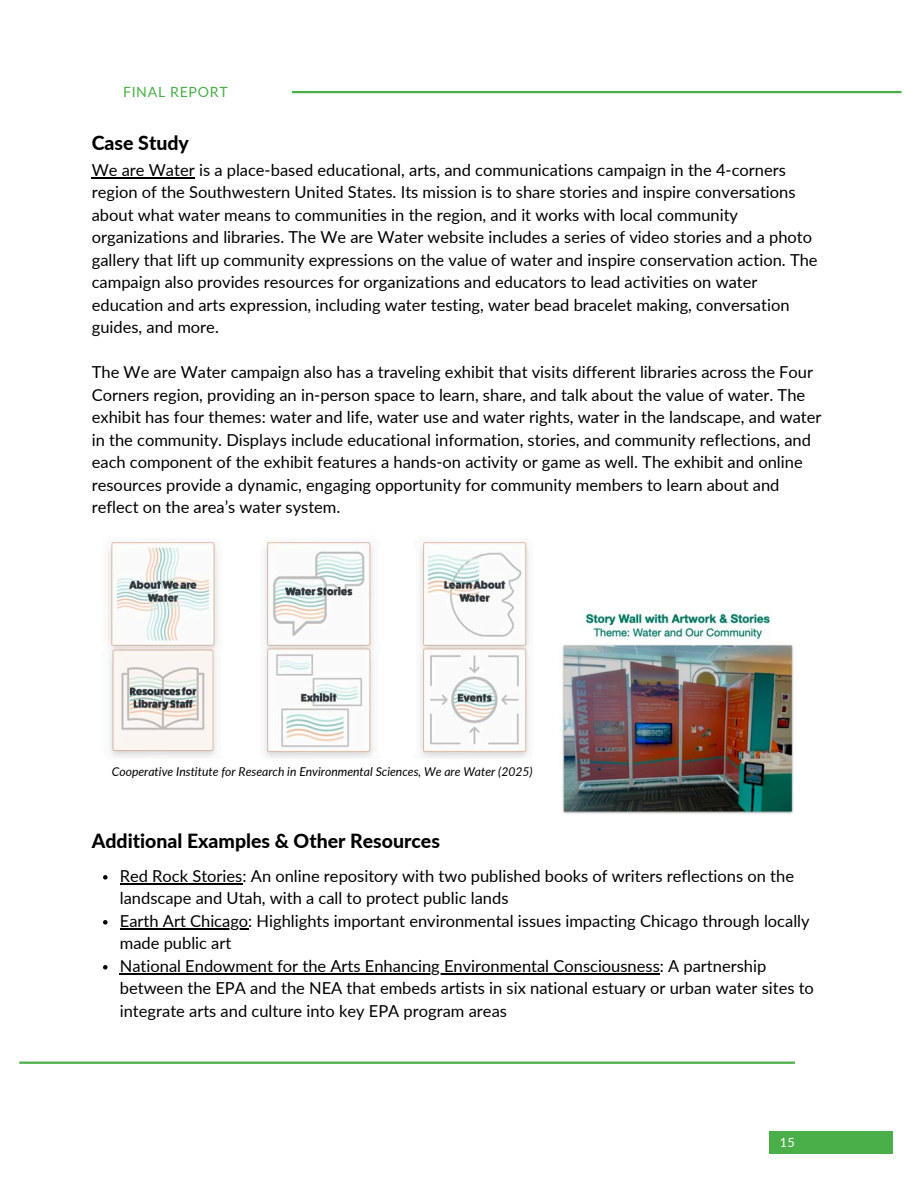
<style>
.page{position:relative;width:918px;height:1188px;background:#fff}
.page>*{position:absolute;margin:0;border:0;box-sizing:border-box;transform-origin:0 0}
.t1{font:800 19.5px "Lato";color:#000}
.t2{font:16.5px/22.5px "Lato";color:#000}
.t3{font:14.1px "Lato";letter-spacing:.05em;color:#4aaf48}
.t4{font:12.75px "Lato";color:#fff}
.t5{font:italic 12.15px "Lato";color:#000}
</style>
<div class="page">
<div style="left:769px;top:1131px;width:124px;height:22px;background:#4aaf48"></div>
<hr style="left:19px;top:1062px;width:776px;height:2px;background:#4aaf48">
<hr style="left:292px;top:91px;width:610px;height:2px;background:#4aaf48">
<img style="left:561px;top:610px;width:233px;height:205px">
<img style="left:108px;top:541px;width:421px;height:217px">
<hr style="left:92px;top:177px;width:103px;height:1px;background:#000">
<svg style="left:103px;top:875px;width:5px;height:5px"></svg>
<hr style="left:120px;top:883px;width:122px;height:1px;background:#000">
<svg style="left:103px;top:920px;width:5px;height:5px"></svg>
<hr style="left:120px;top:928px;width:128px;height:1px;background:#000">
<svg style="left:103px;top:965px;width:5px;height:5px"></svg>
<hr style="left:120px;top:973px;width:540px;height:1px;background:#000">
<p class="t3" style="left:123px;top:83px;width:106px">FINAL REPORT</p>
<h2 class="t1" style="left:92px;top:131px;width:99px">Case Study</h2>
<h1 class="t2" style="left:92px;top:158px;width:727px">We are Water is a place-based educational, arts, and communications campaign in the 4-corners region of the Southwestern United States. Its mission is to share stories and inspire conversations about what water means to communities in the region, and it works with local community organizations and libraries. The We are Water website includes a series of video stories and a photo gallery that lift up community expressions on the value of water and inspire conservation action. The campaign also provides resources for organizations and educators to lead activities on water education and arts expression, including water testing, water bead bracelet making, conversation guides, and more.</h1>
<h2 class="t2" style="left:92px;top:361px;width:731px">The We are Water campaign also has a traveling exhibit that visits different libraries across the Four Corners region, providing an in-person space to learn, share, and talk about the value of water. The exhibit has four themes: water and life, water use and water rights, water in the landscape, and water in the community. Displays include educational information, stories, and community reflections, and each component of the exhibit features a hands-on activity or game as well. The exhibit and online resources provide a dynamic, engaging opportunity for community members to learn about and reflect on the area’s water system.</h2>
<p class="t5" style="left:112px;top:764px;width:422px">Cooperative Institute for Research in Environmental Sciences, We are Water (2025)</p>
<p class="t1" style="left:92px;top:829px;width:350px">Additional Examples &amp; Other Resources</p>
<p class="t2" style="left:120px;top:864px;width:676px">Red Rock Stories: An online repository with two published books of writers reflections on the landscape and Utah, with a call to protect public lands</p>
<p class="t2" style="left:120px;top:909px;width:691px">Earth Art Chicago: Highlights important environmental issues impacting Chicago through locally made public art</p>
<h1 class="t2" style="left:120px;top:954px;width:696px">National Endowment for the Arts Enhancing Environmental Consciousness: A partnership between the EPA and the NEA that embeds artists in six national estuary or urban water sites to integrate arts and culture into key EPA program areas</h1>
<h3 class="t4" style="left:780px;top:1134px;width:17px">15</h3>
</div>
